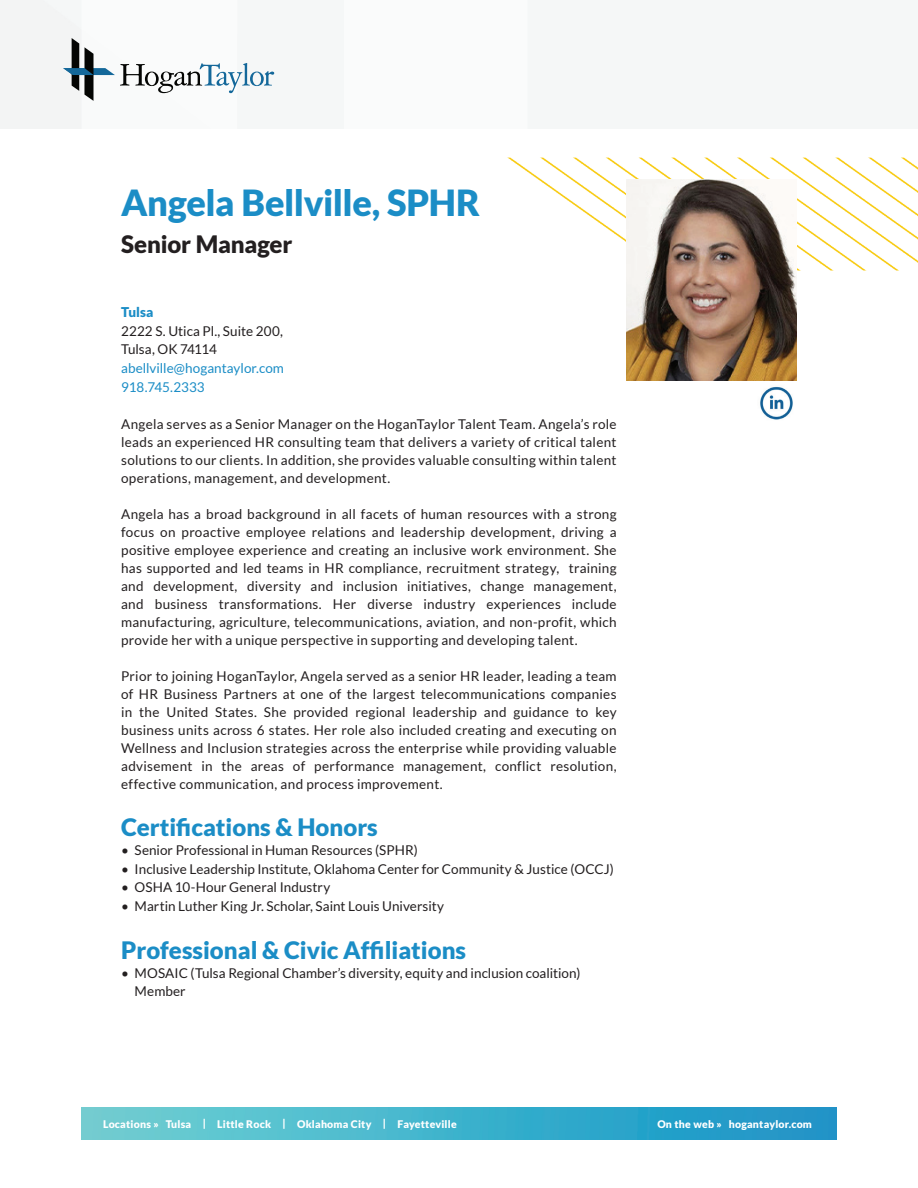
<style>
.page{position:relative;width:918px;height:1188px;background:#fff}
.page>*{position:absolute;margin:0;border:0;box-sizing:border-box;transform-origin:0 0}
.t1{font:900 36px "Lato";letter-spacing:-.01em;color:#1b8dc6}
.t2{font:900 24px "Lato";color:#1b8dc6}
.t3{font:900 24px "Lato";letter-spacing:-.005em;color:#231f20}
.t4{font:13.5px/18px "Lato";letter-spacing:.005em;color:#231f20;text-align:justify}
.t5{font:13.5px/18.8px "Lato";letter-spacing:.005em;color:#1b8dc6}
.t6{font:900 13.5px "Lato";letter-spacing:.005em;color:#1b8dc6}
.t7{font:900 10.5px "Lato";letter-spacing:.02em;color:#fff}
</style>
<div class="page">
<img style="left:507px;top:157px;width:411px;height:121px">
<img style="left:627px;top:179px;width:170px;height:201px">
<img style="left:81px;top:1107px;width:756px;height:33px">
<svg style="left:63px;top:38px;width:211px;height:63px"></svg>
<img style="left:760px;top:386px;width:33px;height:34px">
<h1 class="t1" style="left:121px;top:181px;width:360px">Angela Bellville, SPHR</h1>
<h2 class="t3" style="left:121px;top:230px;width:173px">Senior Manager</h2>
<p class="t6" style="left:121px;top:304px;width:34px">Tulsa</p>
<p class="t4" style="left:121px;top:321px;width:163px;line-height:18.8px">2222 S. Utica Pl., Suite 200,<br>Tulsa, OK 74114</p>
<p class="t5" style="left:121px;top:359px;width:164px">abellville@hogantaylor.com<br>918.745.2333</p>
<p class="t4" style="left:121px;top:415px;width:497px">Angela serves as a Senior Manager on the HoganTaylor Talent Team. Angela’s role leads an experienced HR consulting team that delivers a variety of critical talent solutions to our clients. In addition, she provides valuable consulting within talent operations, management, and development.</p>
<p class="t4" style="left:121px;top:505px;width:497px">Angela has a broad background in all facets of human resources with a strong focus on proactive employee relations and leadership development, driving a positive employee experience and creating an inclusive work environment. She has supported and led teams in HR compliance, recruitment strategy, training and development, diversity and inclusion initiatives, change management, and business transformations. Her diverse industry experiences include manufacturing, agriculture, telecommunications, aviation, and non-profit, which provide her with a unique perspective in supporting and developing talent.</p>
<p class="t4" style="left:121px;top:667px;width:497px">Prior to joining HoganTaylor, Angela served as a senior HR leader, leading a team of HR Business Partners at one of the largest telecommunications companies in the United States. She provided regional leadership and guidance to key business units across 6 states. Her role also included creating and executing on Wellness and Inclusion strategies across the enterprise while providing valuable advisement in the areas of performance management, conflict resolution, effective communication, and process improvement.</p>
<h2 class="t2" style="left:121px;top:813px;width:258px">Certifications &amp; Honors</h2>
<p class="t4" style="left:121px;top:841px;width:298px">• Senior Professional in Human Resources (SPHR)</p>
<p class="t4" style="left:121px;top:860px;width:494px">• Inclusive Leadership Institute, Oklahoma Center for Community &amp; Justice (OCCJ)</p>
<p class="t4" style="left:121px;top:879px;width:211px">• OSHA 10-Hour General Industry</p>
<p class="t4" style="left:121px;top:897px;width:324px">• Martin Luther King Jr. Scholar, Saint Louis University</p>
<h2 class="t2" style="left:121px;top:936px;width:347px">Professional &amp; Civic Affiliations</h2>
<p class="t4" style="left:135px;top:963px;width:447px;line-height:18.8px;text-indent:-14px">• MOSAIC (Tulsa Regional Chamber’s diversity, equity and inclusion coalition)<br>Member</p>
<p class="t7" style="left:103px;top:1118px;width:355px">Locations » Tulsa | Little Rock | Oklahoma City | Fayetteville</p>
<p class="t7" style="left:657px;top:1118px;width:156px">On the web » hogantaylor.com</p>
</div>
